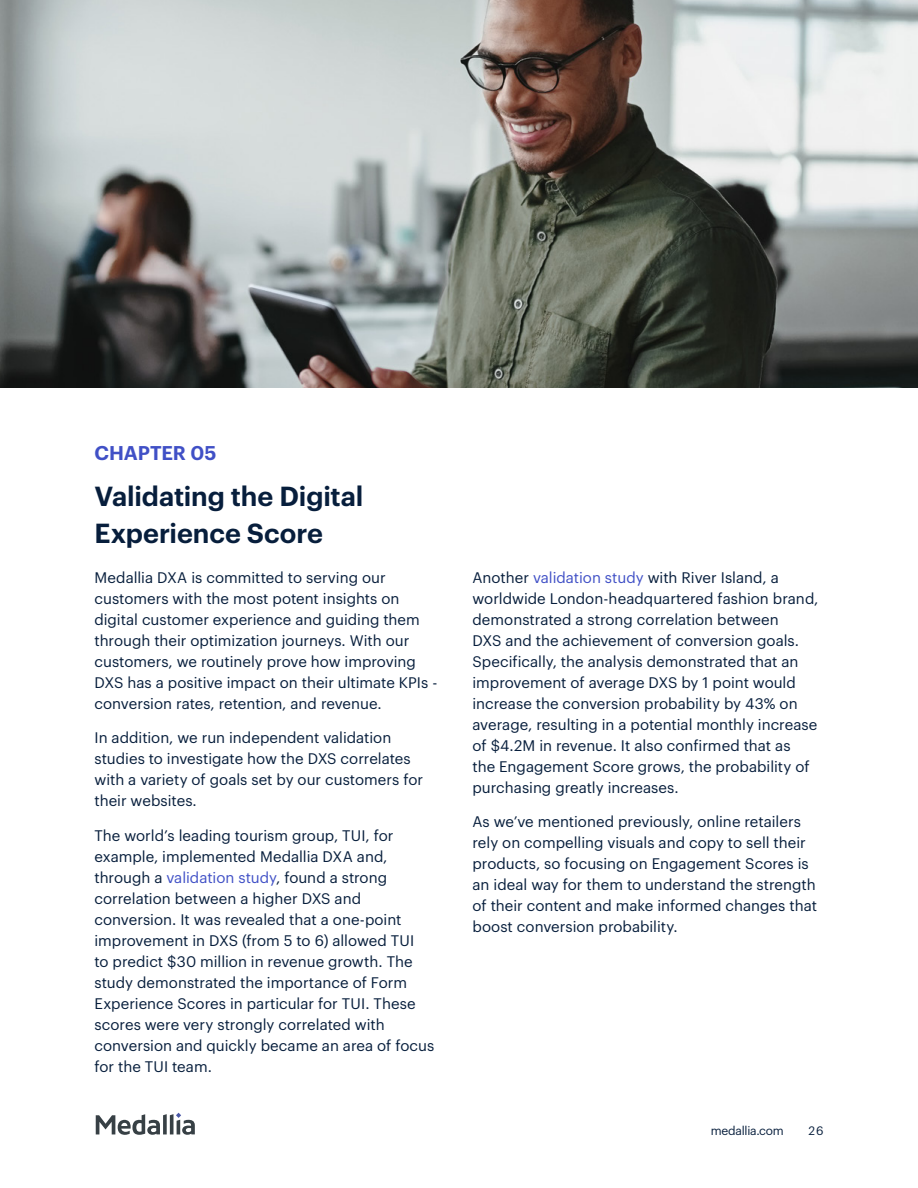
<style>
.page{position:relative;width:918px;height:1188px;background:#fff}
.page>*{position:absolute;margin:0;border:0;box-sizing:border-box;transform-origin:0 0}
.t1{font:600 27px/37.5px "Graphik";letter-spacing:-.005em;color:#071e3c}
.t2{font:600 19.5px "Graphik";letter-spacing:-.005em;color:#4050c6}
.t3{font:15px/21px "Graphik";color:#071e3c}
.t4{font:12px "Graphik";letter-spacing:-.02em;color:#071e3c}
.s1{color:#4050c6}
</style>
<div class="page">
<img style="left:0;top:0;width:918px;height:388px">
<svg style="left:96px;top:1113px;width:99px;height:22px"></svg>
<h2 class="t2" style="left:94px;top:438px;width:123px">CHAPTER 05</h2>
<h1 class="t1" style="left:94px;top:475px;width:270px">Validating the Digital<br>Experience Score</h1>
<p class="t3" style="left:94px;top:565px;width:344px">Medallia DXA is committed to serving our customers with the most potent insights on digital customer experience and guiding them through their optimization journeys. With our customers, we routinely prove how improving DXS has a positive impact on their ultimate KPIs - conversion rates, retention, and revenue.</p>
<p class="t3" style="left:94px;top:726px;width:330px">In addition, we run independent validation studies to investigate how the DXS correlates with a variety of goals set by our customers for their websites.</p>
<p class="t3" style="left:94px;top:823px;width:341px">The world’s leading tourism group, TUI, for example, implemented Medallia DXA and, through a <span class="s1">validation study</span>, found a strong correlation between a higher DXS and conversion. It was revealed that a one-point improvement in DXS (from 5 to 6) allowed TUI<br>to predict $30 million in revenue growth. The study demonstrated the importance of Form Experience Scores in particular for TUI. These scores were very strongly correlated with conversion and quickly became an area of focus for the TUI team.</p>
<p class="t3" style="left:472px;top:565px;width:348px">Another <span class="s1">validation study</span> with River Island, a worldwide London-headquartered fashion brand, demonstrated a strong correlation between<br>DXS and the achievement of conversion goals.<br>Specifically, the analysis demonstrated that an improvement of average DXS by 1 point would increase the conversion probability by 43% on average, resulting in a potential monthly increase of $4.2M in revenue. It also confirmed that as<br>the Engagement Score grows, the probability of purchasing greatly increases.</p>
<p class="t3" style="left:472px;top:810px;width:346px">As we’ve mentioned previously, online retailers rely on compelling visuals and copy to sell their products, so focusing on Engagement Scores is an ideal way for them to understand the strength of their content and make informed changes that boost conversion probability.</p>
<p class="t4" style="left:711px;top:1121px;width:74px">medallia.com</p>
<p class="t4" style="left:809px;top:1121px;width:16px">26</p>
</div>
